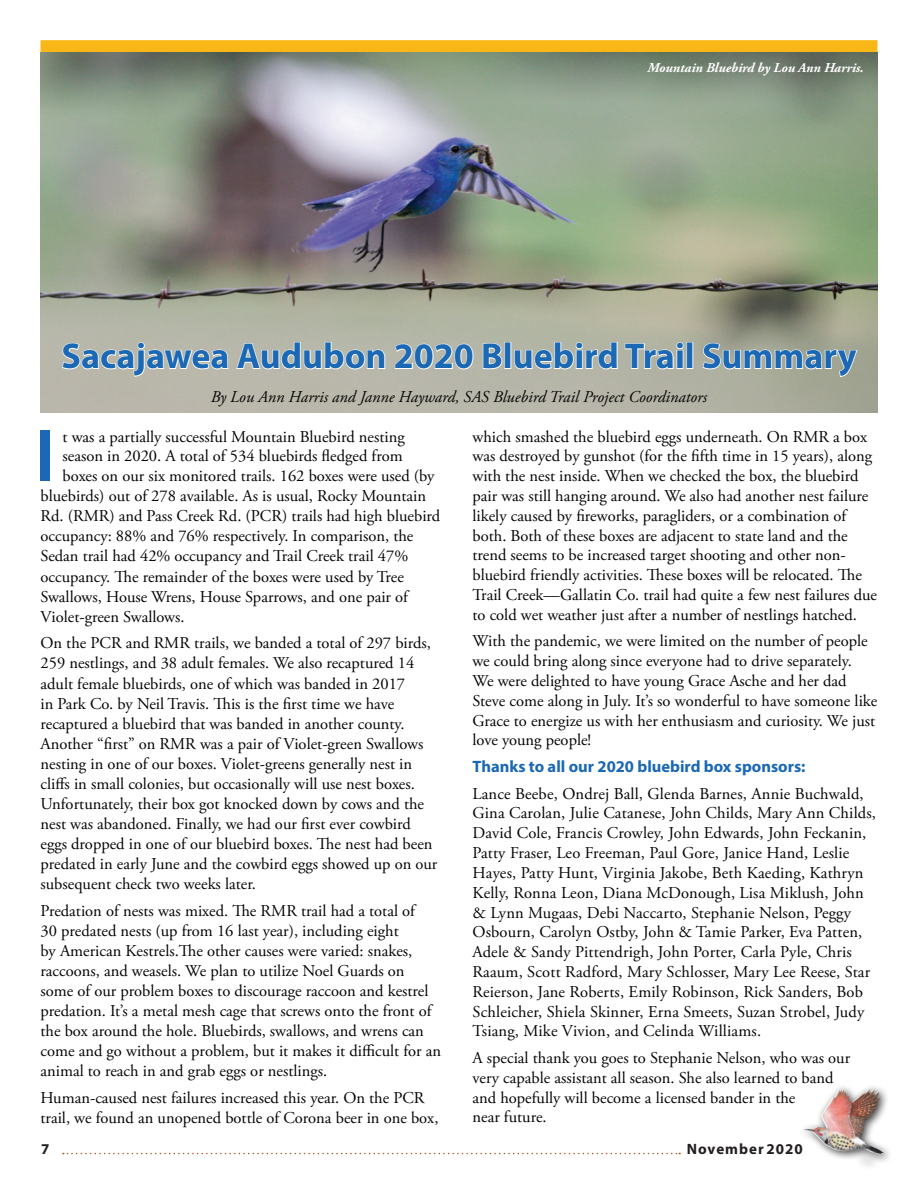
<style>
.page{position:relative;width:918px;height:1188px;background:#fff}
.page>*{position:absolute;margin:0;border:0;box-sizing:border-box;transform-origin:0 0}
.t1{font:600 75.3px "Myriad Pro";color:#1b68b4}
.t2{font:700 36px "Myriad Pro";color:#1b68b4}
.t3{font:16.5px/19.8px "Adobe Garamond Pro";color:#040503}
.t4{font:italic 16.5px "Adobe Garamond Pro";color:#040503}
.t5{font:700 16.5px "Myriad Pro";color:#1b68b4}
.t6{font:700 15px "Myriad Pro";letter-spacing:.07em;color:#231f20}
.t7{font:italic 700 13.5px "Adobe Garamond Pro";color:#fff}
</style>
<div class="page">
<div style="left:798px;top:1084px;width:96px;height:88px;background:#040503;opacity:.75"></div>
<img style="left:848px;top:1089px;width:21px;height:14px">
<div style="left:40px;top:40px;width:838px;height:12px;background:#f8b617"></div>
<svg style="left:63px;top:1153px;width:617px;height:1px"></svg>
<img style="left:40px;top:52px;width:838px;height:361px">
<svg style="left:61px;top:336px;width:168px;height:52px;background:#c3c1b6"></svg>
<svg style="left:235px;top:331px;width:151px;height:39px;background:#c3c4b8"></svg>
<svg style="left:393px;top:343px;width:81px;height:27px"></svg>
<svg style="left:482px;top:342px;width:21px;height:28px"></svg>
<div style="left:504px;top:342px;width:7px;height:27px;border:2px solid #fff"></div>
<svg style="left:513px;top:331px;width:105px;height:39px;background:#c1c3b6"></svg>
<svg style="left:624px;top:342px;width:60px;height:28px"></svg>
<div style="left:686px;top:342px;width:7px;height:27px;border:2px solid #fff"></div>
<svg style="left:701px;top:342px;width:158px;height:36px;background:#b6b8aa"></svg>
<p class="t7" style="left:648px;top:60px;width:218px">Mountain Bluebird by Lou Ann Harris.</p>
<h2 class="t2" style="left:61px;top:333px;width:797px">Sacajawea Audubon 2020 Bluebird Trail Summary</h2>
<p class="t4" style="left:211px;top:386px;width:498px">By Lou Ann Harris and Janne Hayward, SAS Bluebird Trail Project Coordinators</p>
<h1 class="t1" style="left:35px;top:408px;width:21px">I</h1>
<p class="t3" style="left:63px;top:427px;width:344px">t was a partially successful Mountain Bluebird nesting</p>
<p class="t3" style="left:63px;top:447px;width:342px">season in 2020. A total of 534 bluebirds fledged from</p>
<p class="t3" style="left:63px;top:467px;width:374px">boxes on our six monitored trails. 162 boxes were used (by</p>
<p class="t3" style="left:40px;top:487px;width:387px">bluebirds) out of 278 available. As is usual, Rocky Mountain</p>
<p class="t3" style="left:40px;top:507px;width:401px">Rd. (RMR) and Pass Creek Rd. (PCR) trails had high bluebird</p>
<p class="t3" style="left:40px;top:527px;width:374px">occupancy: 88% and 76% respectively. In comparison, the</p>
<p class="t3" style="left:40px;top:547px;width:369px">Sedan trail had 42% occupancy and Trail Creek trail 47%</p>
<p class="t3" style="left:40px;top:567px;width:365px">occupancy. The remainder of the boxes were used by Tree</p>
<p class="t3" style="left:40px;top:587px;width:369px">Swallows, House Wrens, House Sparrows, and one pair of</p>
<p class="t3" style="left:40px;top:607px;width:146px">Violet-green Swallows.</p>
<p class="t3" style="left:40px;top:634px;width:398px">On the PCR and RMR trails, we banded a total of 297 birds, 259 nestlings, and 38 adult females. We also recaptured 14 adult female bluebirds, one of which was banded in 2017<br>in Park Co. by Neil Travis. This is the first time we have recaptured a bluebird that was banded in another county.<br>Another “first” on RMR was a pair of Violet-green Swallows nesting in one of our boxes. Violet-greens generally nest in cliffs in small colonies, but occasionally will use nest boxes.<br>Unfortunately, their box got knocked down by cows and the nest was abandoned. Finally, we had our first ever cowbird eggs dropped in one of our bluebird boxes. The nest had been predated in early June and the cowbird eggs showed up on our subsequent check two weeks later.</p>
<p class="t3" style="left:40px;top:901px;width:402px">Predation of nests was mixed. The RMR trail had a total of<br>30 predated nests (up from 16 last year), including eight<br>by American Kestrels.The other causes were varied: snakes, raccoons, and weasels. We plan to utilize Noel Guards on some of our problem boxes to discourage raccoon and kestrel predation. It’s a metal mesh cage that screws onto the front of the box around the hole. Bluebirds, swallows, and wrens can come and go without a problem, but it makes it difficult for an animal to reach in and grab eggs or nestlings.</p>
<p class="t3" style="left:40px;top:1088px;width:399px">Human-caused nest failures increased this year. On the PCR trail, we found an unopened bottle of Corona beer in one box,</p>
<p class="t3" style="left:473px;top:427px;width:406px">which smashed the bluebird eggs underneath. On RMR a box was destroyed by gunshot (for the fifth time in 15 years), along with the nest inside. When we checked the box, the bluebird pair was still hanging around. We also had another nest failure likely caused by fireworks, paragliders, or a combination of both. Both of these boxes are adjacent to state land and the trend seems to be increased target shooting and other non&shy;bluebird friendly activities. These boxes will be relocated. The Trail Creek—Gallatin Co. trail had quite a few nest failures due to cold wet weather just after a number of nestlings hatched.</p>
<p class="t3" style="left:473px;top:632px;width:406px">With the pandemic, we were limited on the number of people we could bring along since everyone had to drive separately.<br>We were delighted to have young Grace Asche and her dad Steve come along in July. It’s so wonderful to have someone like Grace to energize us with her enthusiasm and curiosity. We just love young people!</p>
<p class="t5" style="left:473px;top:756px;width:335px">Thanks to all our 2020 bluebird box sponsors:</p>
<p class="t3" style="left:473px;top:784px;width:405px">Lance Beebe, Ondrej Ball, Glenda Barnes, Annie Buchwald, Gina Carolan, Julie Catanese, John Childs, Mary Ann Childs, David Cole, Francis Crowley, John Edwards, John Feckanin, Patty Fraser, Leo Freeman, Paul Gore, Janice Hand, Leslie Hayes, Patty Hunt, Virginia Jakobe, Beth Kaeding, Kathryn Kelly, Ronna Leon, Diana McDonough, Lisa Miklush, John &amp; Lynn Mugaas, Debi Naccarto, Stephanie Nelson, Peggy Osbourn, Carolyn Ostby, John &amp; Tamie Parker, Eva Patten, Adele &amp; Sandy Pittendrigh, John Porter, Carla Pyle, Chris Raaum, Scott Radford, Mary Schlosser, Mary Lee Reese, Star Reierson, Jane Roberts, Emily Robinson, Rick Sanders, Bob Schleicher, Shiela Skinner, Erna Smeets, Suzan Strobel, Judy Tsiang, Mike Vivion, and Celinda Williams.</p>
<p class="t3" style="left:473px;top:1048px;width:379px">A special thank you goes to Stephanie Nelson, who was our very capable assistant all season. She also learned to band and hopefully will become a licensed bander in the<br>near future.</p>
<p class="t6" style="left:41px;top:1139px;width:10px">7</p>
<p class="t6" style="left:687px;top:1139px;width:118px">November 2020</p>
</div>
